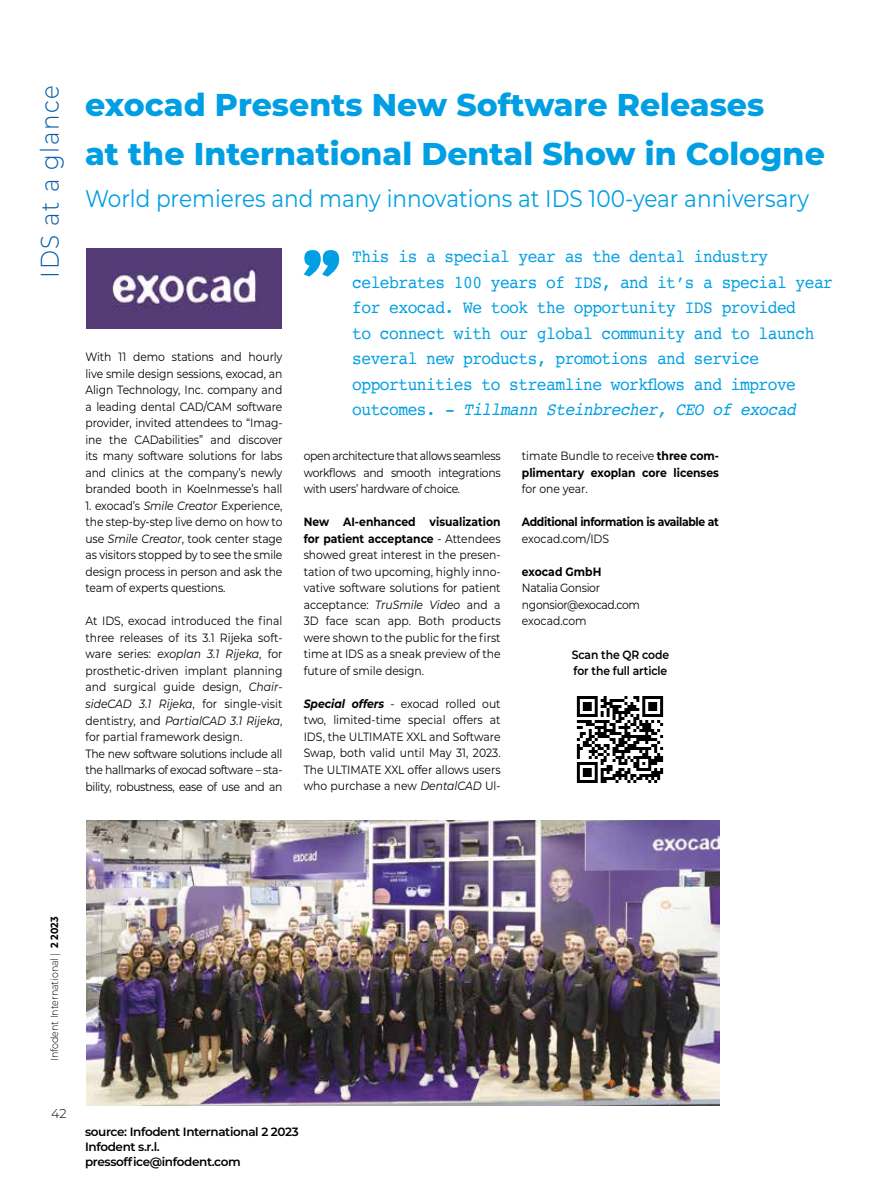
<style>
.page{position:relative;width:893px;height:1191px;background:#fff}
.page>*{position:absolute;margin:0;border:0;box-sizing:border-box;transform-origin:0 0}
.t1{font:800 31.5px/49.5px "Montserrat";color:#009fe3}
.t2{font:300 25.5px "Montserrat";letter-spacing:.07em;color:#055da9;scale:.9 1}
.t3{font:24px "Montserrat";color:#009fe3;scale:.9 1}
.t4{font:18px/25.5px "Courier";letter-spacing:-.03em;color:#009fe3;scale:.9 1}
.t5{font:300 12.75px "Montserrat";color:#000}
.t6{font:12px/16.5px "Montserrat";letter-spacing:-.01em;color:#000;text-align:justify;scale:.9 1}
.t7{font:700 12px/16.5px "Montserrat";letter-spacing:-.015em;color:#000;scale:.9 1}
.t8{font:600 12px/15px "Montserrat";letter-spacing:-.03em;color:#000}
.t9{font:12px/16.5px "Montserrat";letter-spacing:-.03em;color:#000;scale:.9 1}
.t10{font:600 12px/16.5px "Montserrat";letter-spacing:-.01em;color:#000;scale:.9 1}
.t11{font:300 10.5px "Montserrat";color:#000;scale:.9 1}
.s1{font-style:italic}
.s2{font-weight:700}
.s3{font-weight:700;font-style:italic}
.s4{font-weight:400}
</style>
<div class="page">
<svg style="left:304px;top:250px;width:35px;height:27px"></svg>
<img style="left:86px;top:249px;width:196px;height:79px">
<img style="left:86px;top:820px;width:634px;height:286px">
<img style="left:576px;top:696px;width:88px;height:87px">
<h2 class="t2" style="left:33px;top:278px;width:215px;rotate:-90deg">IDS at a glance</h2>
<h1 class="t1" style="left:85px;top:78px;width:741px">exocad Presents New Software Releases<br>at the International Dental Show in Cologne</h1>
<h3 class="t3" style="left:85px;top:182px;width:806px">World premieres and many innovations at IDS 100-year anniversary</h3>
<p class="t4" style="left:352px;top:243px;width:536px">This is a special year as the dental industry celebrates 100 years of IDS, and it’s a special year for exocad. We took the opportunity IDS provided<br>to connect with our global community and to launch several new products, promotions and service opportunities to streamline workflows and improve outcomes. <span class="s1">- Tillmann Steinbrecher, CEO of exocad</span></p>
<p class="t6" style="left:85px;top:348px;width:220px">With 11 demo stations and hourly live smile design sessions, exocad, an Align Technology, Inc. company and a leading dental CAD/CAM software provider, invited attendees to “Imag&shy;ine the CADabilities” and discover its many software solutions for labs and clinics at the company’s newly branded booth in Koelnmesse’s hall</p>
<p class="t6" style="left:85px;top:497px;width:220px">1. exocad’s <span class="s1">Smile Creator</span> Experience, the step-by-step live demo on how to use <span class="s1">Smile Creator</span>, took center stage as visitors stopped by to see the smile design process in person and ask the team of experts questions.</p>
<p class="t6" style="left:85px;top:612px;width:220px;text-align:left">At IDS, exocad introduced the final three releases of its 3.1 Rijeka soft&shy;ware series: <span class="s1">exoplan 3.1 Rijeka</span>, for prosthetic-driven implant planning and surgical guide design, <span class="s1">Chair&shy;sideCAD 3.1 Rijeka</span>, for single-visit dentistry, and <span class="s1">PartialCAD 3.1 Rijeka</span>, for partial framework design.<br>The new software solutions include all the hallmarks of exocad software – sta&shy;bility, robustness, ease of use and an</p>
<p class="t6" style="left:304px;top:447px;width:220px">open architecture that allows seamless workflows and smooth integrations with users’ hardware of choice.</p>
<p class="t6" style="left:304px;top:513px;width:220px"><span class="s2">New AI-enhanced visualization for patient acceptance</span> - Attendees showed great interest in the presen&shy;tation of two upcoming, highly inno&shy;vative software solutions for patient acceptance: <span class="s1">TruSmile Video</span> and a 3D face scan app. Both products were shown to the public for the first time at IDS as a sneak preview of the future of smile design.</p>
<p class="t6" style="left:304px;top:695px;width:220px"><span class="s3">Special offers</span> - exocad rolled out two, limited-time special offers at IDS, the ULTIMATE XXL and Software Swap, both valid until May 31, 2023.<br>The ULTIMATE XXL offer allows users who purchase a new <span class="s1">DentalCAD</span> Ul-</p>
<p class="t7" style="left:522px;top:447px;width:220px"><span class="s4">timate Bundle to receive</span> three com&shy;plimentary exoplan core licenses</p>
<p class="t6" style="left:522px;top:480px;width:75px">for one year.</p>
<p class="t7" style="left:522px;top:513px;width:220px">Additional information is available at</p>
<p class="t6" style="left:522px;top:530px;width:98px">exocad.com/IDS</p>
<p class="t7" style="left:522px;top:563px;width:90px">exocad GmbH</p>
<p class="t9" style="left:522px;top:579px;width:133px">Natalia Gonsior ngonsior@exocad.com exocad.com</p>
<p class="t10" style="left:572px;top:645px;width:110px">Scan the QR code for the full article</p>
<p class="t11" style="left:47px;top:1061px;width:162px;rotate:-90deg">Infodent International | <span class="s2">2 2023</span></p>
<p class="t5" style="left:51px;top:1105px;width:17px">42</p>
<p class="t8" style="left:85px;top:1123px;width:215px">source: Infodent International 2 2023<br>Infodent s.r.l. pressoffice@infodent.com</p>
</div>
